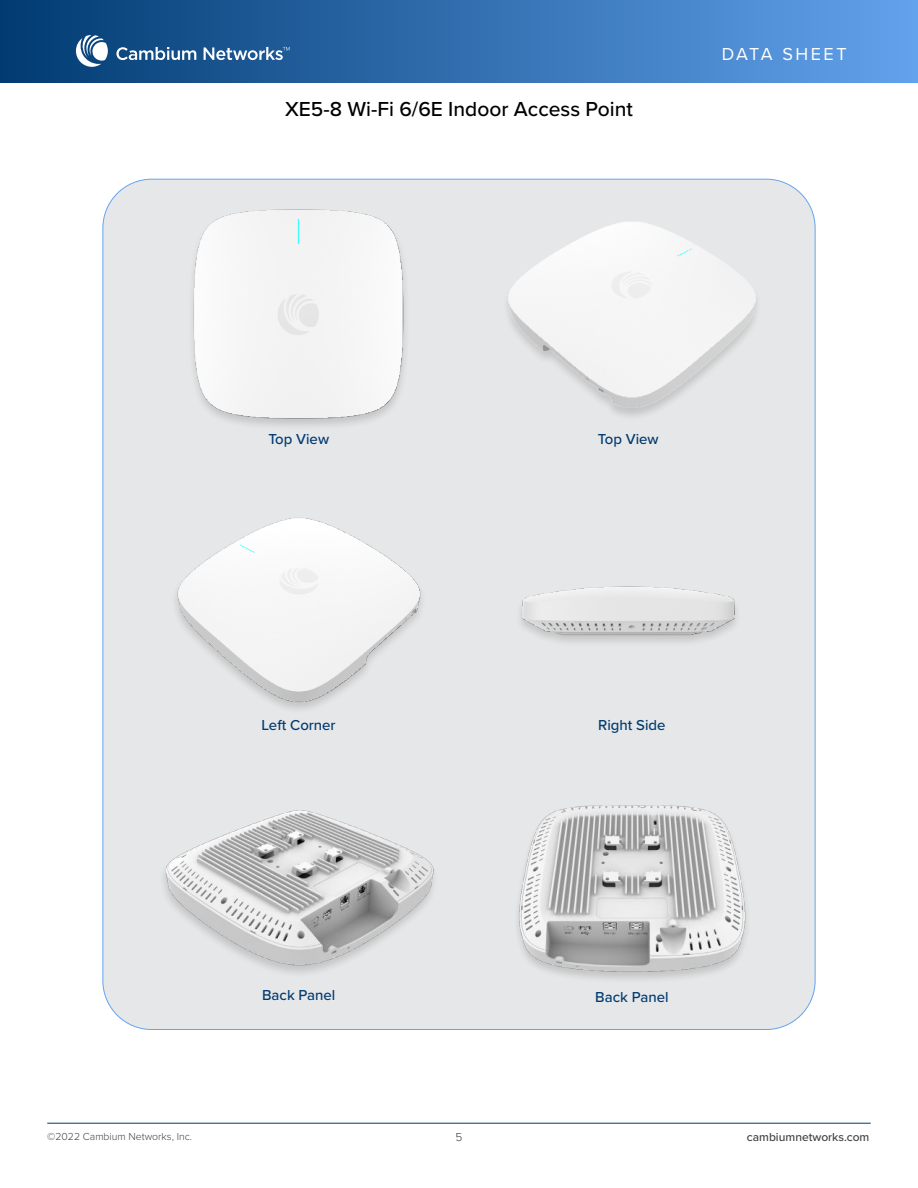
<style>
.page{position:relative;width:918px;height:1188px;background:#fff}
.page>*{position:absolute;margin:0;border:0;box-sizing:border-box;transform-origin:0 0}
.t1{font:500 21px "Proxima Nova";color:#000}
.t2{font:18px "Proxima Nova";letter-spacing:.14em;color:#fff}
.t3{font:500 15px "Proxima Nova";color:#003a70}
.t4{font:500 12px "Proxima Nova";color:#414042}
.t5{font:300 12px "Proxima Nova";color:#414042}
.t6{font:300 10.5px "Proxima Nova";color:#414042}
</style>
<div class="page">
<hr style="left:47px;top:1123px;width:824px;height:1px;background:#003a70">
<div style="left:0;top:0;width:918px;height:82px;background:linear-gradient(to right,#013b71,#63a2ec)"></div>
<svg style="left:116px;top:47px;width:80px;height:13px"></svg>
<svg style="left:204px;top:47px;width:86px;height:13px"></svg>
<svg style="left:76px;top:35px;width:32px;height:32px"></svg>
<div style="left:103px;top:179px;width:712px;height:851px;background:#e6e7e8;border-radius:49px"></div>
<img style="left:192px;top:209px;width:214px;height:216px">
<img style="left:507px;top:222px;width:250px;height:195px">
<img style="left:520px;top:586px;width:216px;height:56px">
<img style="left:176px;top:518px;width:246px;height:192px">
<div style="left:513px;top:805px;width:238px;height:179px;background:#000;opacity:.15"></div>
<img style="left:513px;top:805px;width:238px;height:171px">
<img style="left:164px;top:810px;width:270px;height:163px">
<h1 class="t1" style="left:285px;top:100px;width:349px">XE5-8 Wi-Fi 6/6E Indoor Access Point</h1>
<p class="t2" style="left:722px;top:47px;width:126px">DATA SHEET</p>
<p class="t3" style="left:268px;top:433px;width:62px">Top View</p>
<p class="t3" style="left:598px;top:433px;width:62px">Top View</p>
<p class="t3" style="left:262px;top:719px;width:76px">Left Corner</p>
<p class="t3" style="left:598px;top:718px;width:69px">Right Side</p>
<p class="t3" style="left:262px;top:989px;width:75px">Back Panel</p>
<p class="t3" style="left:595px;top:991px;width:75px">Back Panel</p>
<p class="t6" style="left:47px;top:1132px;width:146px">©2022 Cambium Networks, Inc.</p>
<p class="t5" style="left:456px;top:1132px;width:8px">5</p>
<p class="t4" style="left:747px;top:1132px;width:124px">cambiumnetworks.com</p>
</div>
